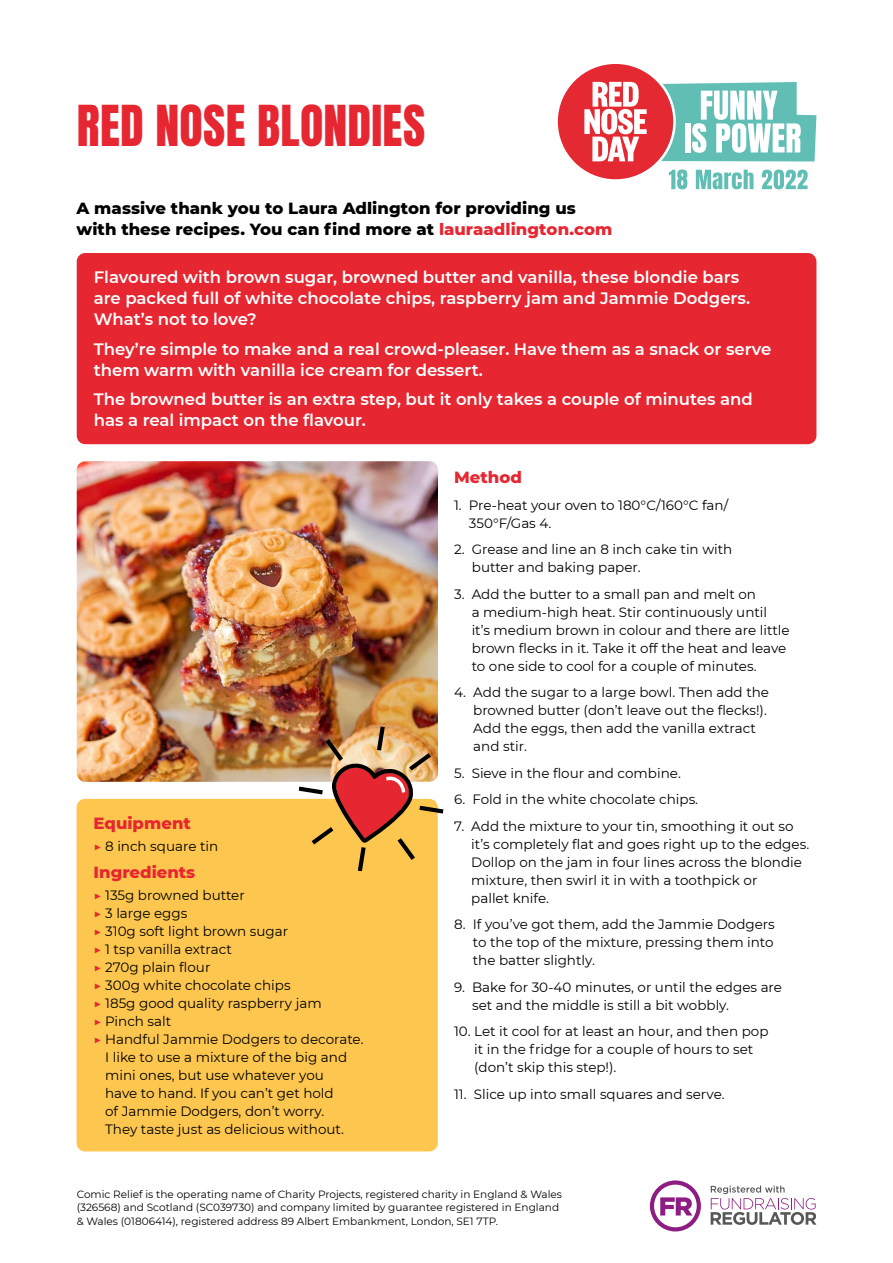
<style>
.page{position:relative;width:893px;height:1263px;background:#fff}
.page>*{position:absolute;margin:0;border:0;box-sizing:border-box;transform-origin:0 0}
.t1{font:48px "Anton";letter-spacing:.005em;color:#e62731}
.Recipe_steps{font:600 16.5px/21px "Montserrat";color:#fff}
.Standfirst{font:800 16.5px/21px "Montserrat";letter-spacing:.005em;color:#000}
.Recipe_strps_heading{font:800 16.5px "Montserrat";color:#e62731}
.Recipe_steps-2{font:13.5px/18px "Montserrat";color:#000}
.t2{font:10.5px/13.5px "Montserrat";color:#000}
.s1{color:#e62731}
</style>
<div class="page">
<div style="left:77px;top:799px;width:361px;height:352px;background:#fdc64f;border-radius:9px"></div>
<div style="left:77px;top:253px;width:739px;height:191px;background:#e62731;border-radius:9px"></div>
<img style="left:77px;top:461px;width:361px;height:321px">
<svg style="left:650px;top:1180px;width:51px;height:51px"></svg>
<svg style="left:711px;top:1185px;width:105px;height:40px"></svg>
<svg style="left:557px;top:64px;width:259px;height:125px"></svg>
<img style="left:299px;top:726px;width:145px;height:145px">
<p class="t1" style="left:77px;top:101px;width:350px">RED NOSE BLONDIES</p>
<p class="Standfirst" style="left:77px;top:196px;width:537px">A massive thank you to Laura Adlington for providing us with these recipes. You can find more at <span class="s1">lauraadlington.com</span></p>
<p class="Recipe_steps" style="left:94px;top:266px;width:658px">Flavoured with brown sugar, browned butter and vanilla, these blondie bars are packed full of white chocolate chips, raspberry jam and Jammie Dodgers.<br>What’s not to love?</p>
<p class="Recipe_steps" style="left:94px;top:337px;width:679px">They’re simple to make and a real crowd-pleaser. Have them as a snack or serve them warm with vanilla ice cream for dessert.</p>
<p class="Recipe_steps" style="left:94px;top:388px;width:661px">The browned butter is an extra step, but it only takes a couple of minutes and has a real impact on the flavour.</p>
<p class="Recipe_strps_heading" style="left:94px;top:811px;width:99px">Equipment</p>
<p class="Recipe_steps-2" style="left:94px;top:837px;width:126px"><span class="s1">▶</span> 8 inch square tin</p>
<p class="Recipe_strps_heading" style="left:94px;top:860px;width:103px">Ingredients</p>
<p class="Recipe_steps-2" style="left:94px;top:886px;width:153px"><span class="s1">▶</span> 135g browned butter</p>
<p class="Recipe_steps-2" style="left:94px;top:904px;width:95px"><span class="s1">▶</span> 3 large eggs</p>
<p class="Recipe_steps-2" style="left:94px;top:922px;width:196px"><span class="s1">▶</span> 310g soft light brown sugar</p>
<p class="Recipe_steps-2" style="left:94px;top:940px;width:140px"><span class="s1">▶</span> 1 tsp vanilla extract</p>
<p class="Recipe_steps-2" style="left:94px;top:958px;width:118px"><span class="s1">▶</span> 270g plain flour</p>
<p class="Recipe_steps-2" style="left:94px;top:976px;width:199px"><span class="s1">▶</span> 300g white chocolate chips</p>
<p class="Recipe_steps-2" style="left:94px;top:994px;width:230px"><span class="s1">▶</span> 185g good quality raspberry jam</p>
<p class="Recipe_steps-2" style="left:94px;top:1012px;width:79px"><span class="s1">▶</span> Pinch salt</p>
<p class="Recipe_steps-2" style="left:105px;top:1030px;width:260px;text-indent:-12px"><span class="s1">▶</span> Handful Jammie Dodgers to decorate.<br>I like to use a mixture of the big and mini ones, but use whatever you<br>have to hand. If you can’t get hold<br>of Jammie Dodgers, don’t worry.<br>They taste just as delicious without.</p>
<p class="Recipe_strps_heading" style="left:454px;top:465px;width:69px">Method</p>
<p class="Recipe_steps-2" style="left:469px;top:496px;width:261px;text-indent:-15px">1. Pre-heat your oven to 180°C/160°C fan/<br>350°F/Gas 4.</p>
<p class="Recipe_steps-2" style="left:472px;top:540px;width:262px;text-indent:-18px">2. Grease and line an 8 inch cake tin with butter and baking paper.</p>
<p class="Recipe_steps-2" style="left:472px;top:585px;width:319px;text-indent:-18px">3. Add the butter to a small pan and melt on<br>a medium-high heat. Stir continuously until<br>it’s medium brown in colour and there are little brown flecks in it. Take it off the heat and leave to one side to cool for a couple of minutes.</p>
<p class="Recipe_steps-2" style="left:473px;top:683px;width:297px;text-indent:-19px">4. Add the sugar to a large bowl. Then add the browned butter (don’t leave out the flecks!).<br>Add the eggs, then add the vanilla extract and stir.</p>
<p class="Recipe_steps-2" style="left:454px;top:764px;width:228px">5. Sieve in the flour and combine.</p>
<p class="Recipe_steps-2" style="left:454px;top:790px;width:246px">6. Fold in the white chocolate chips.</p>
<p class="Recipe_steps-2" style="left:471px;top:817px;width:339px;text-indent:-17px">7. Add the mixture to your tin, smoothing it out so it’s completely flat and goes right up to the edges.<br>Dollop on the jam in four lines across the blondie mixture, then swirl it in with a toothpick or<br>pallet knife.</p>
<p class="Recipe_steps-2" style="left:473px;top:915px;width:304px;text-align:justify;text-indent:-19px">8. If you’ve got them, add the Jammie Dodgers to the top of the mixture, pressing them into the batter slightly.</p>
<p class="Recipe_steps-2" style="left:472px;top:978px;width:311px;text-indent:-18px">9. Bake for 30-40 minutes, or until the edges are set and the middle is still a bit wobbly.</p>
<p class="Recipe_steps-2" style="left:474px;top:1022px;width:296px;text-indent:-20px">10. Let it cool for at least an hour, and then pop it in the fridge for a couple of hours to set (don’t skip this step!).</p>
<p class="Recipe_steps-2" style="left:454px;top:1085px;width:272px">11. Slice up into small squares and serve.</p>
<p class="t2" style="left:77px;top:1187px;width:487px">Comic Relief is the operating name of Charity Projects, registered charity in England &amp; Wales (326568) and Scotland (SC039730) and company limited by guarantee registered in England &amp; Wales (01806414), registered address 89 Albert Embankment, London, SE1 7TP.</p>
</div>
